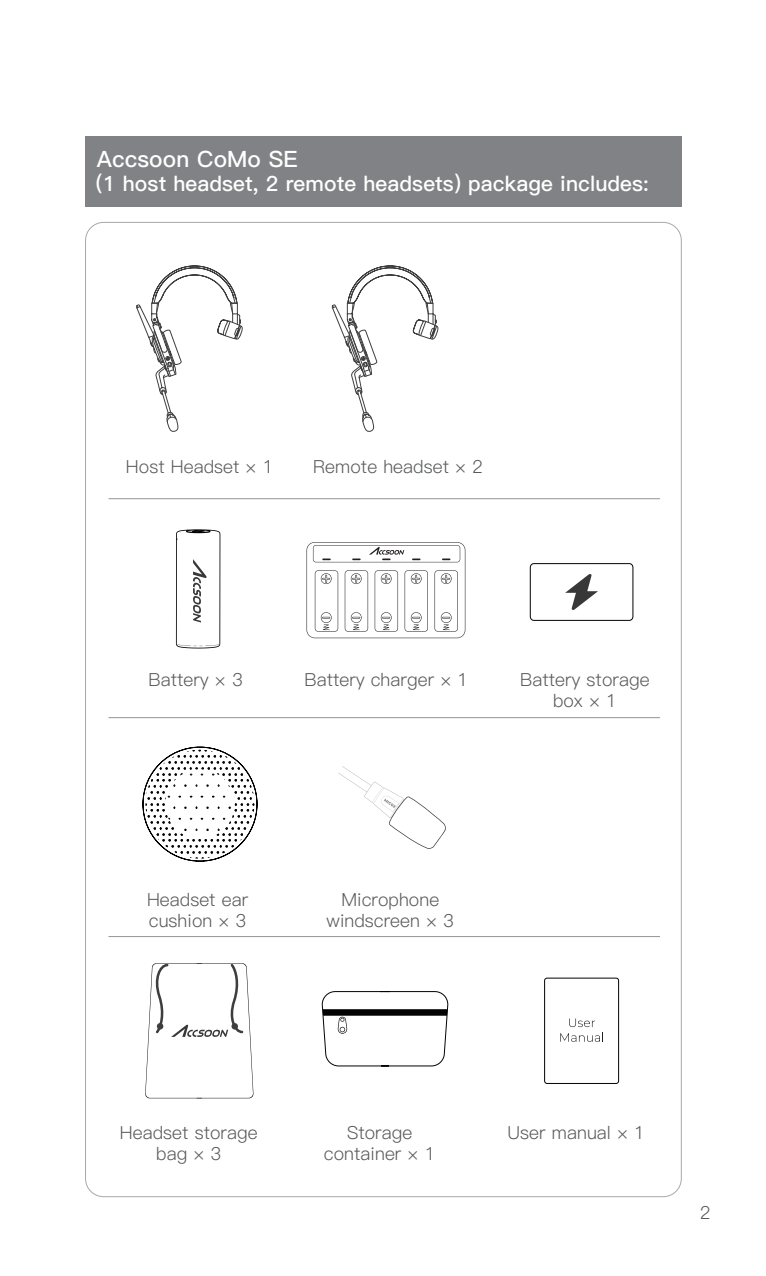
<style>
.page{position:relative;width:766px;height:1276px;background:#fff}
.page>*{position:absolute;margin:0;border:0;box-sizing:border-box;transform-origin:0 0}
.二级标题{font:22.5px "Ping Fang SC Bold";letter-spacing:.005em;color:#fff}
.二级标题-2{font:21px "Ping Fang SC Bold";letter-spacing:.005em;color:#fff}
.t1{font:18px/21px "Ping Fang SC Regular";letter-spacing:.005em;color:#57585a;text-align:center}
</style>
<div class="page">
<svg style="left:136px;top:265px;width:106px;height:167px"></svg>
<svg style="left:331px;top:265px;width:107px;height:167px"></svg>
<svg style="left:145px;top:963px;width:108px;height:135px"></svg>
<div style="left:231px;top:1023px;width:7px;height:6px;background:#3e3e3f;border-radius:50%"></div>
<div style="left:544px;top:978px;width:74px;height:105px;border:1px solid #030303;border-radius:3px"></div>
<svg style="left:560px;top:1018px;width:43px;height:23px"></svg>
<svg style="left:322px;top:991px;width:126px;height:75px"></svg>
<div style="left:322px;top:1009px;width:125px;height:6px;background:#030303"></div>
<svg style="left:176px;top:529px;width:44px;height:119px"></svg>
<svg style="left:565px;top:574px;width:33px;height:36px"></svg>
<div style="left:530px;top:563px;width:103px;height:57px;border:1px solid #030303;border-radius:4px"></div>
<svg style="left:142px;top:746px;width:115px;height:115px"></svg>
<div style="left:85px;top:136px;width:596px;height:71px;background:#808285"></div>
<hr style="left:108px;top:498px;width:551px;height:1px;background:#939598">
<hr style="left:108px;top:717px;width:551px;height:1px;background:#939598">
<hr style="left:108px;top:936px;width:551px;height:1px;background:#939598">
<svg style="left:338px;top:766px;width:108px;height:83px"></svg>
<svg style="left:306px;top:542px;width:160px;height:97px"></svg>
<p class="二级标题" style="left:97px;top:145px;width:202px">Accsoon CoMo SE</p>
<p class="二级标题-2" style="left:96px;top:171px;width:554px">(1 host headset, 2 remote headsets) package includes:</p>
<p class="t1" style="left:126px;top:456px;width:149px">Host Headset × 1</p>
<p class="t1" style="left:313px;top:456px;width:171px">Remote headset × 2</p>
<p class="t1" style="left:148px;top:669px;width:96px">Battery × 3</p>
<p class="t1" style="left:304px;top:669px;width:165px">Battery charger × 1</p>
<p class="t1" style="left:520px;top:669px;width:131px">Battery storage box × 1</p>
<p class="t1" style="left:147px;top:889px;width:103px;text-align:left">Headset ear cushion × 3</p>
<p class="t1" style="left:326px;top:889px;width:129px">Microphone windscreen × 3</p>
<p class="t1" style="left:120px;top:1122px;width:139px">Headset storage bag × 3</p>
<p class="t1" style="left:347px;top:1122px;width:67px">Storage</p>
<p class="t1" style="left:507px;top:1122px;width:139px">User manual × 1</p>
<p class="t1" style="left:324px;top:1143px;width:113px">container × 1</p>
<p class="t1" style="left:699px;top:1202px;width:12px">2</p>
</div>
